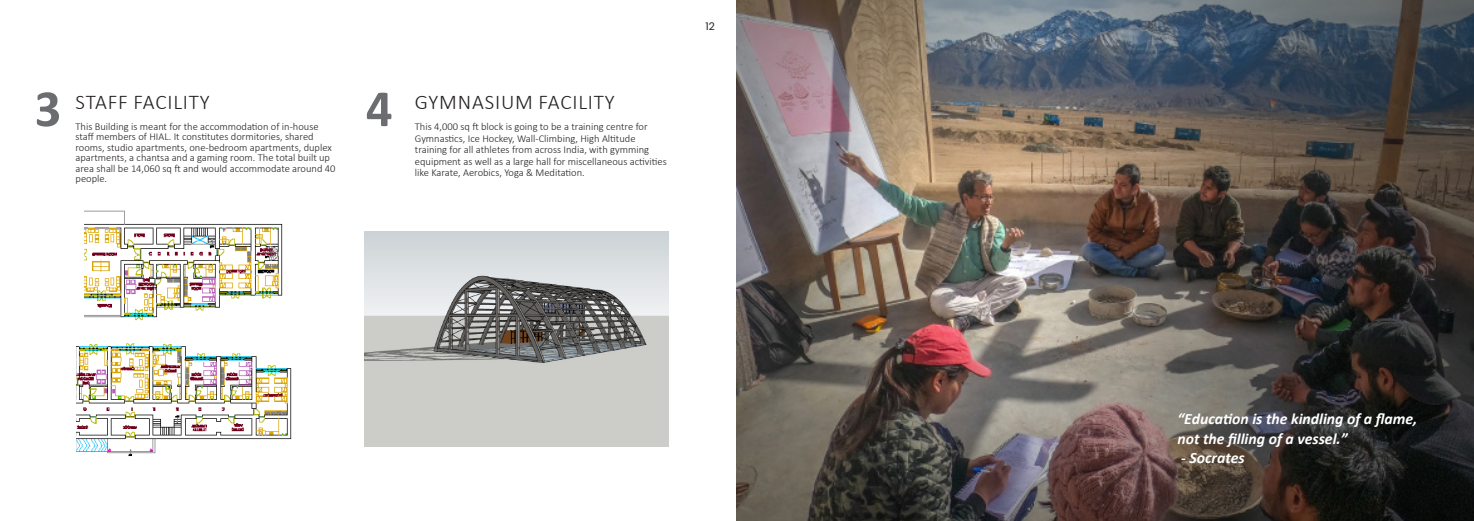
<style>
.page{position:relative;width:1474px;height:521px;background:#fff}
.page>*{position:absolute;margin:0;border:0;box-sizing:border-box;transform-origin:0 0}
.t1{font:700 52.5px "Calibri";color:#6c6d70}
.t2{font:300 21px "Calibri";letter-spacing:.04em;color:#231f20}
.t3{font:italic 700 15.75px "Calibri";color:#fff}
.t4{font:300 10.5px/10.5px "Calibri";color:#231f20}
.t5{font:10.5px "Poppins";color:#231f20}
</style>
<div class="page">
<img style="left:85px;top:210px;width:198px;height:111px">
<img style="left:76px;top:343px;width:216px;height:113px">
<img style="left:364px;top:231px;width:304px;height:215px">
<img style="left:737px;top:0;width:736px;height:521px">
<p class="t1" style="left:35px;top:71px;width:28px">3</p>
<p class="t1" style="left:366px;top:71px;width:28px">4</p>
<p class="t2" style="left:415px;top:89px;width:201px">GYMNASIUM FACILITY</p>
<p class="t4" style="left:415px;top:121px;width:253px;line-height:11.4px">This 4,000 sq ft block is going to be a training centre for Gymnastics, Ice Hockey, Wall-Climbing, High Altitude training for all athletes from across India, with gymming equipment as well as a large hall for miscellaneous activities like Karate, Aerobics, Yoga &amp; Meditation.</p>
<p class="t2" style="left:76px;top:89px;width:136px">STAFF FACILITY</p>
<p class="t4" style="left:76px;top:121px;width:261px">This Building is meant for the accommodation of in-house staff members of HIAL. It constitutes dormitories, shared rooms, studio apartments, one-bedroom apartments, duplex apartments, a chantsa and a gaming room. The total built up area shall be 14,060 sq ft and would accommodate around 40 people.</p>
<p class="t5" style="left:705px;top:20px;width:11px">12</p>
<p class="t3" style="left:1177px;top:408px;width:241px">“Education is the kindling of a flame,</p>
<p class="t3" style="left:1177px;top:427px;width:172px">not the filling of a vessel.”</p>
<p class="t3" style="left:1180px;top:446px;width:65px">- Socrates</p>
</div>
